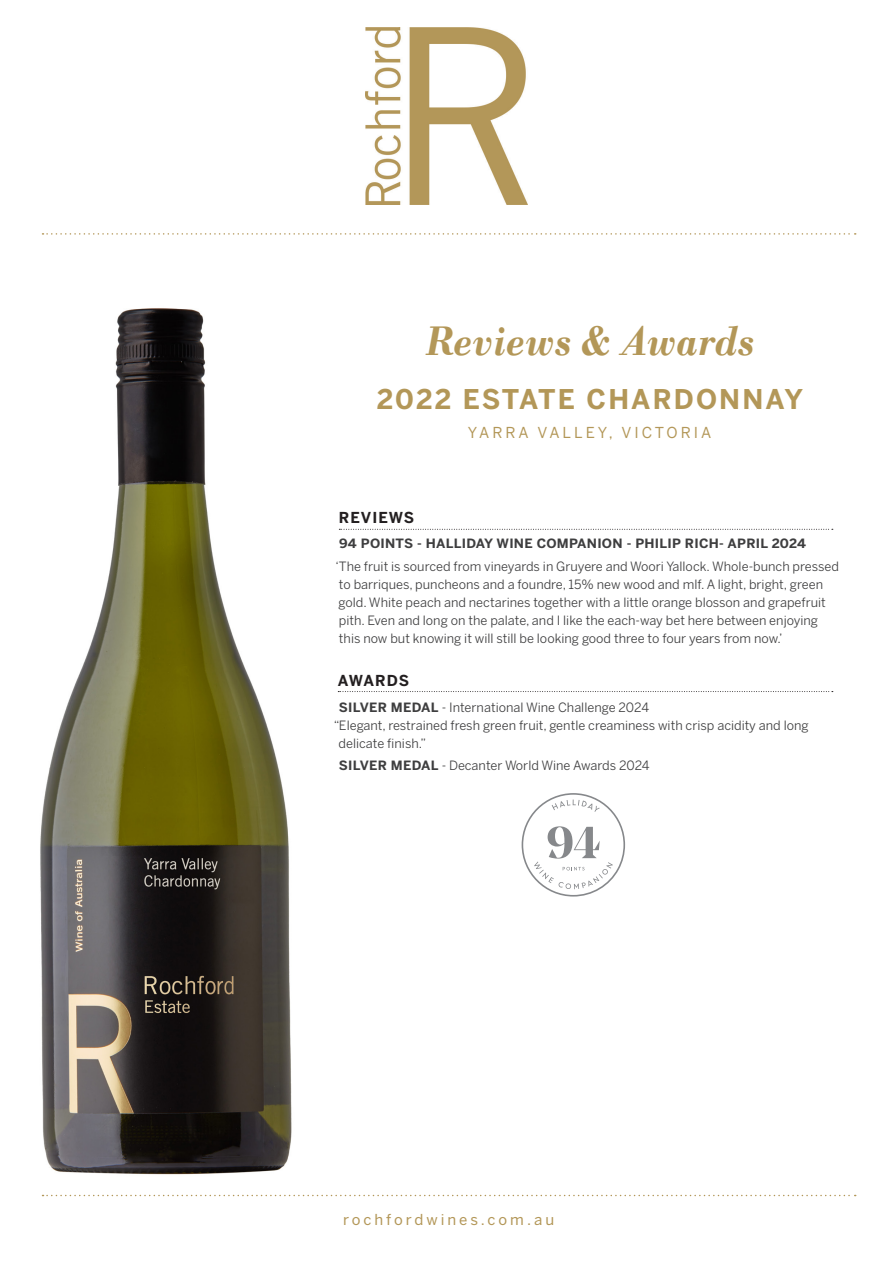
<style>
.page{position:relative;width:893px;height:1263px;background:#fff}
.page>*{position:absolute;margin:0;border:0;box-sizing:border-box;transform-origin:0 0}
.t1{font:italic 700 43.5px "Bodoni";color:#b39758;scale:.89 1}
.Headline{font:700 27px "Benton Sans";letter-spacing:.08em;color:#b39758}
.Headline-2{font:15px "Benton Sans";letter-spacing:.2em;color:#b39758}
.t2{font:700 15px "Benton Sans";letter-spacing:.06em;color:#231f20}
.t3{font:12.75px/18px "Benton Sans";color:#3e3e3f}
.t4{font:700 12.75px "Benton Sans";letter-spacing:.02em;color:#3e3e3f}
.s1{font-weight:700}
</style>
<div class="page">
<img style="left:365px;top:27px;width:162px;height:177px">
<img style="left:40px;top:308px;width:252px;height:867px">
<svg style="left:43px;top:233px;width:813px;height:2px"></svg>
<svg style="left:339px;top:529px;width:494px;height:1px"></svg>
<svg style="left:338px;top:691px;width:495px;height:1px"></svg>
<svg style="left:522px;top:793px;width:103px;height:103px"></svg>
<svg style="left:43px;top:1195px;width:813px;height:1px"></svg>
<p class="t1" style="left:425px;top:315px;width:371px">Reviews &amp; Awards</p>
<p class="Headline" style="left:377px;top:383px;width:428px">2022 ESTATE CHARDONNAY</p>
<p class="Headline-2" style="left:468px;top:424px;width:245px">YARRA VALLEY, VICTORIA</p>
<p class="t2" style="left:339px;top:509px;width:77px">REVIEWS</p>
<p class="t4" style="left:339px;top:536px;width:469px">94 POINTS - HALLIDAY WINE COMPANION - PHILIP RICH- APRIL 2024</p>
<p class="t3" style="left:335px;top:557px;width:505px">‘The fruit is sourced from vineyards in Gruyere and Woori Yallock. Whole-bunch pressed to barriques, puncheons and a foundre, 15% new wood and mlf. A light, bright, green gold. White peach and nectarines together with a little orange blosson and grapefruit pith. Even and long on the palate, and I like the each-way bet here between enjoying this now but knowing it will still be looking good three to four years from now.’</p>
<p class="t2" style="left:338px;top:671px;width:73px">AWARDS</p>
<p class="t3" style="left:339px;top:698px;width:312px"><span class="s1">SILVER MEDAL</span> - International Wine Challenge 2024</p>
<p class="t3" style="left:333px;top:716px;width:477px">“Elegant, restrained fresh green fruit, gentle creaminess with crisp acidity and long</p>
<p class="t3" style="left:339px;top:734px;width:89px">delicate finish.”</p>
<p class="t3" style="left:339px;top:756px;width:312px"><span class="s1">SILVER MEDAL</span> - Decanter World Wine Awards 2024</p>
<p class="Headline-2" style="left:343px;top:1210px;width:213px">rochfordwines.com.au</p>
</div>
